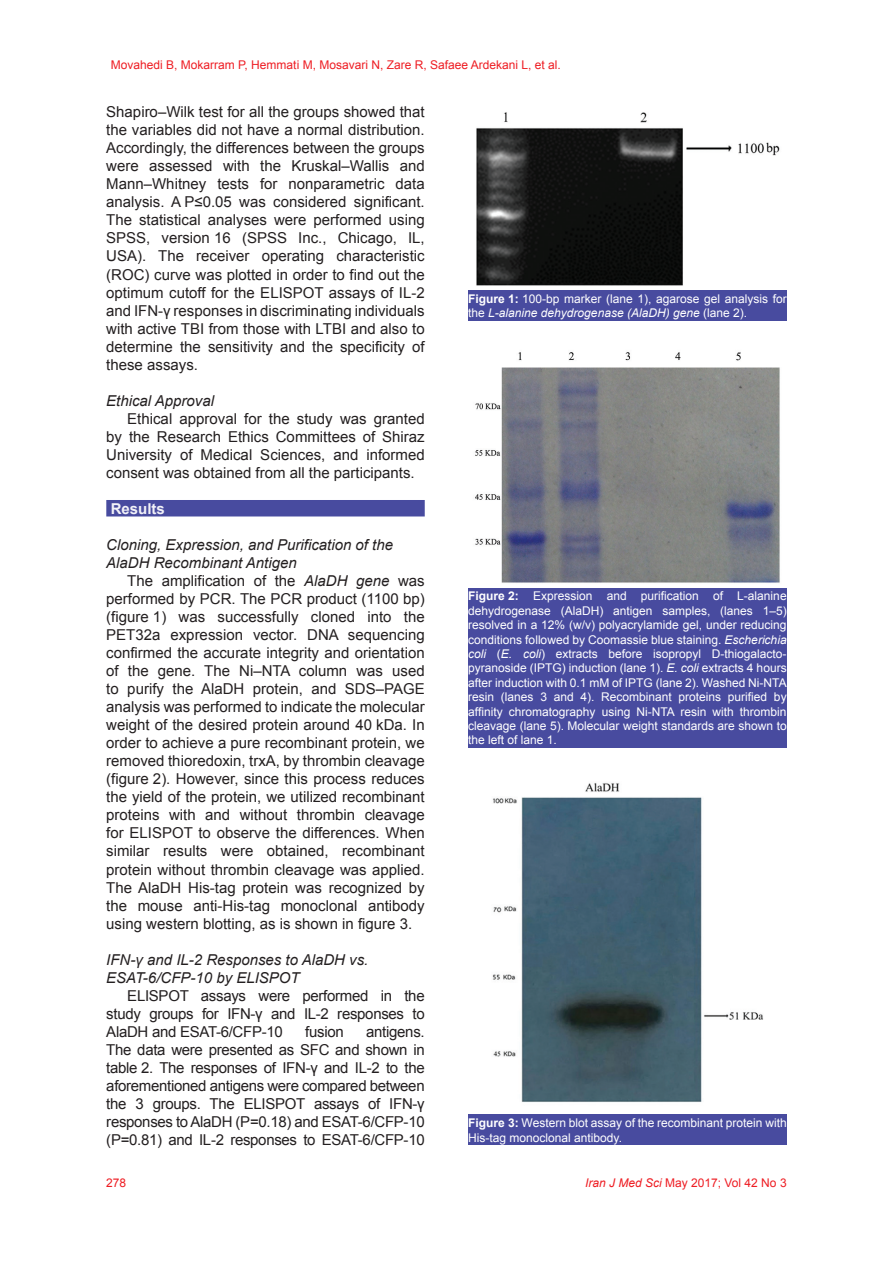
<style>
.page{position:relative;width:893px;height:1263px;background:#fff}
.page>*{position:absolute;margin:0;border:0;box-sizing:border-box;transform-origin:0 0}
.t1{font:15px/18px "Arial";color:#231f20;text-align:justify}
.t2{font:italic 15px/18px "Arial";color:#231f20}
.t3{font:700 15px "Arial";color:#f2f2f8}
.t4{font:12px/14.4px "Arial";color:#fff}
.t5{font:12px "Arial";color:#ee1d23}
.s1{font-style:italic}
.s2{font-weight:700}
</style>
<div class="page">
<div style="left:106px;top:500px;width:319px;height:16px;background:#484b9f"></div>
<img style="left:476px;top:112px;width:304px;height:174px">
<div style="left:468px;top:290px;width:319px;height:31px;background:#484b9f"></div>
<img style="left:475px;top:352px;width:305px;height:231px">
<div style="left:468px;top:588px;width:319px;height:160px;background:#484b9f"></div>
<img style="left:484px;top:783px;width:287px;height:332px">
<div style="left:468px;top:1115px;width:319px;height:30px;background:#484b9f"></div>
<p class="t5" style="left:111px;top:57px;width:451px">Movahedi B, Mokarram P, Hemmati M, Mosavari N, Zare R, Safaee Ardekani L, et al.</p>
<p class="t1" style="left:106px;top:103px;width:320px">Shapiro–Wilk test for all the groups showed that the variables did not have a normal distribution.<br>Accordingly, the differences between the groups were assessed with the Kruskal–Wallis and Mann–Whitney tests for nonparametric data analysis. A P≤0.05 was considered significant.<br>The statistical analyses were performed using SPSS, version 16 (SPSS Inc., Chicago, IL, USA). The receiver operating characteristic (ROC) curve was plotted in order to find out the optimum cutoff for the ELISPOT assays of IL-2 and IFN-γ responses in discriminating individuals with active TBI from those with LTBI and also to determine the sensitivity and the specificity of these assays.</p>
<p class="t2" style="left:106px;top:392px;width:109px">Ethical Approval</p>
<p class="t1" style="left:106px;top:409px;width:320px;text-indent:21px">Ethical approval for the study was granted by the Research Ethics Committees of Shiraz University of Medical Sciences, and informed consent was obtained from all the participants.</p>
<p class="t3" style="left:111px;top:498px;width:56px">Results</p>
<p class="t2" style="left:106px;top:536px;width:288px">Cloning, Expression, and Purification of the<br>AlaDH Recombinant Antigen</p>
<p class="t1" style="left:106px;top:572px;width:320px;text-indent:21px">The amplification of the <span class="s1">AlaDH gene</span> was performed by PCR. The PCR product (1100 bp) (figure 1) was successfully cloned into the PET32a expression vector. DNA sequencing confirmed the accurate integrity and orientation of the gene. The Ni–NTA column was used to purify the AlaDH protein, and SDS–PAGE analysis was performed to indicate the molecular weight of the desired protein around 40 kDa. In order to achieve a pure recombinant protein, we removed thioredoxin, trxA, by thrombin cleavage (figure 2). However, since this process reduces the yield of the protein, we utilized recombinant proteins with and without thrombin cleavage for ELISPOT to observe the differences. When similar results were obtained, recombinant protein without thrombin cleavage was applied.<br>The AlaDH His-tag protein was recognized by the mouse anti-His-tag monoclonal antibody using western blotting, as is shown in figure 3.</p>
<p class="t2" style="left:106px;top:950px;width:264px">IFN-γ and IL-2 Responses to AlaDH vs.<br>ESAT-6/CFP-10 by ELISPOT</p>
<p class="t1" style="left:106px;top:986px;width:320px;text-indent:21px">ELISPOT assays were performed in the study groups for IFN-γ and IL-2 responses to AlaDH and ESAT-6/CFP-10</p>
<p class="t1" style="left:305px;top:1022px;width:40px">fusion</p>
<p class="t1" style="left:106px;top:1022px;width:320px;text-indent:260px">antigens.<br>The data were presented as SFC and shown in table 2. The responses of IFN-γ and IL-2 to the aforementioned antigens were compared between the 3 groups. The ELISPOT assays of IFN-γ responses to AlaDH (P=0.18) and ESAT-6/CFP-10 (P=0.81) and IL-2 responses to ESAT-6/CFP-10</p>
<p class="t4" style="left:468px;top:291px;width:320px"><span class="s2">Figure 1:</span> 100-bp marker (lane 1), agarose gel analysis for the <span class="s1">L-alanine dehydrogenase (AlaDH) gene</span> (lane 2).</p>
<p class="t4" style="left:468px;top:589px;width:320px;text-align:justify"><span class="s2">Figure 2:</span> Expression and purification of L-alanine dehydrogenase (AlaDH) antigen samples, (lanes 1–5) resolved in a 12% (w/v) polyacrylamide gel, under reducing conditions followed by Coomassie blue staining. <span class="s1">Escherichia coli</span> (<span class="s1">E. coli</span>) extracts before isopropyl D-thiogalacto&shy;pyranoside (IPTG) induction (lane 1). <span class="s1">E. coli</span> extracts 4 hours after induction with 0.1 mM of IPTG (lane 2). Washed Ni-NTA resin (lanes 3 and 4). Recombinant proteins purified by affinity chromatography using Ni-NTA resin with thrombin cleavage (lane 5). Molecular weight standards are shown to the left of lane 1.</p>
<p class="t4" style="left:468px;top:1116px;width:320px"><span class="s2">Figure 3:</span> Western blot assay of the recombinant protein with<br>His-tag monoclonal antibody.</p>
<p class="t5" style="left:106px;top:1174px;width:22px">278</p>
<p class="t5" style="left:585px;top:1174px;width:203px"><span class="s1">Iran J Med Sci</span> May 2017; Vol 42 No 3</p>
</div>
